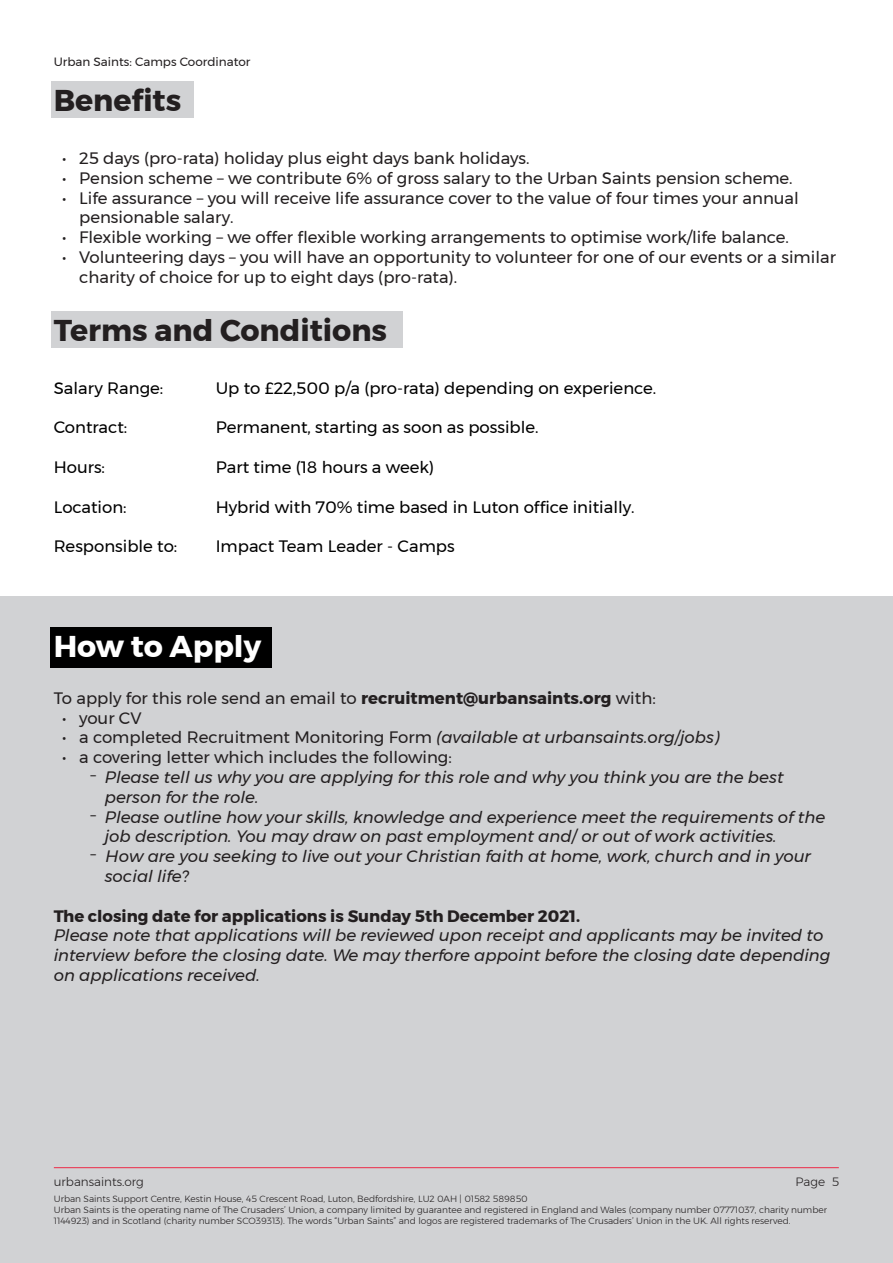
<style>
.page{position:relative;width:893px;height:1263px;background:#fff}
.page>*{position:absolute;margin:0;border:0;box-sizing:border-box;transform-origin:0 0}
.t1{font:700 30px "Montserrat";color:#231f20}
.t2{font:700 30px "Montserrat";color:#fff}
.t3{font:16.5px/19.8px "Montserrat";color:#231f20}
.t4{font:italic 16.5px/19.8px "Montserrat";color:#231f20}
.t5{font:16.5px "Montserrat";color:#000}
.t6{font:700 16.5px "Montserrat";color:#231f20}
.t7{font:12px "Montserrat";color:#231f20}
.t8{font:300 12px "Montserrat";color:#231f20}
.t9{font:300 9px/10.8px "Montserrat";color:#231f20}
.s1{font-weight:700}
.s2{font-style:italic}
.s3{font-style:normal}
</style>
<div class="page">
<div style="left:51px;top:82px;width:142px;height:36px;background:#d1d2d4"></div>
<div style="left:51px;top:312px;width:352px;height:36px;background:#d1d2d4"></div>
<div style="left:0;top:597px;width:893px;height:666px;background:#d1d2d4"></div>
<div style="left:50px;top:628px;width:222px;height:40px;background:#000"></div>
<hr style="left:54px;top:1167px;width:785px;height:1px;background:#ed2a47">
<p class="t7" style="left:54px;top:52px;width:198px">Urban Saints: Camps Coordinator</p>
<p class="t1" style="left:54px;top:76px;width:129px">Benefits</p>
<p class="t3" style="left:62px;top:148px;width:469px">• 25 days (pro-rata) holiday plus eight days bank holidays.</p>
<p class="t3" style="left:62px;top:168px;width:732px">• Pension scheme – we contribute 6% of gross salary to the Urban Saints pension scheme.</p>
<p class="t3" style="left:79px;top:188px;width:721px;text-indent:-17px">• Life assurance – you will receive life assurance cover to the value of four times your annual pensionable salary.</p>
<p class="t3" style="left:62px;top:227px;width:728px">• Flexible working – we offer flexible working arrangements to optimise work/life balance.</p>
<p class="t3" style="left:79px;top:247px;width:758px;text-indent:-17px">• Volunteering days – you will have an opportunity to volunteer for one of our events or a similar charity of choice for up to eight days (pro-rata).</p>
<p class="t1" style="left:54px;top:306px;width:335px">Terms and Conditions</p>
<p class="t5" style="left:54px;top:375px;width:111px">Salary Range:</p>
<p class="t5" style="left:216px;top:375px;width:442px">Up to £22,500 p/a (pro-rata) depending on experience.</p>
<p class="t5" style="left:54px;top:415px;width:75px">Contract:</p>
<p class="t5" style="left:216px;top:415px;width:324px">Permanent, starting as soon as possible.</p>
<p class="t5" style="left:54px;top:455px;width:53px">Hours:</p>
<p class="t5" style="left:216px;top:455px;width:220px">Part time (18 hours a week)</p>
<p class="t5" style="left:54px;top:494px;width:74px">Location:</p>
<p class="t5" style="left:216px;top:494px;width:420px">Hybrid with 70% time based in Luton office initially.</p>
<p class="t5" style="left:54px;top:534px;width:125px">Responsible to:</p>
<p class="t5" style="left:216px;top:534px;width:241px">Impact Team Leader - Camps</p>
<p class="t2" style="left:54px;top:622px;width:209px">How to Apply</p>
<p class="t3" style="left:54px;top:688px;width:603px">To apply for this role send an email to <span class="s1">recruitment@urbansaints.org</span> with:</p>
<p class="t3" style="left:62px;top:708px;width:81px">• your CV</p>
<p class="t3" style="left:62px;top:727px;width:659px">• a completed Recruitment Monitoring Form <span class="s2">(available at urbansaints.org/jobs)</span></p>
<p class="t3" style="left:62px;top:747px;width:391px">• a covering letter which includes the following:</p>
<p class="t4" style="left:105px;top:767px;width:680px;text-indent:-8px"><span class="s3">̵</span> Please tell us why you are applying for this role and why you think you are the best person for the role.</p>
<p class="t4" style="left:105px;top:807px;width:722px;text-indent:-8px"><span class="s3">̵</span> Please outline how your skills, knowledge and experience meet the requirements of the job description. You may draw on past employment and/ or out of work activities.</p>
<p class="t4" style="left:105px;top:846px;width:708px;text-indent:-8px"><span class="s3">̵</span> How are you seeking to live out your Christian faith at home, work, church and in your social life?</p>
<p class="t6" style="left:54px;top:902px;width:528px">The closing date for applications is Sunday 5th December 2021.</p>
<p class="t4" style="left:54px;top:925px;width:778px">Please note that applications will be reviewed upon receipt and applicants may be invited to interview before the closing date. We may therfore appoint before the closing date depending on applications received.</p>
<p class="t8" style="left:54px;top:1173px;width:91px">urbansaints.org</p>
<p class="t8" style="left:796px;top:1173px;width:45px">Page 5</p>
<p class="t9" style="left:54px;top:1193px;width:475px">Urban Saints Support Centre, Kestin House, 45 Crescent Road, Luton, Bedfordshire, LU2 0AH | 01582 589850</p>
<p class="t9" style="left:54px;top:1204px;width:775px">Urban Saints is the operating name of The Crusaders’ Union, a company limited by guarantee and registered in England and Wales (company number 07771037, charity number<br>1144923) and in Scotland (charity number SCO39313). The words “Urban Saints” and logos are registered trademarks of The Crusaders’ Union in the UK. All rights reserved.</p>
</div>
